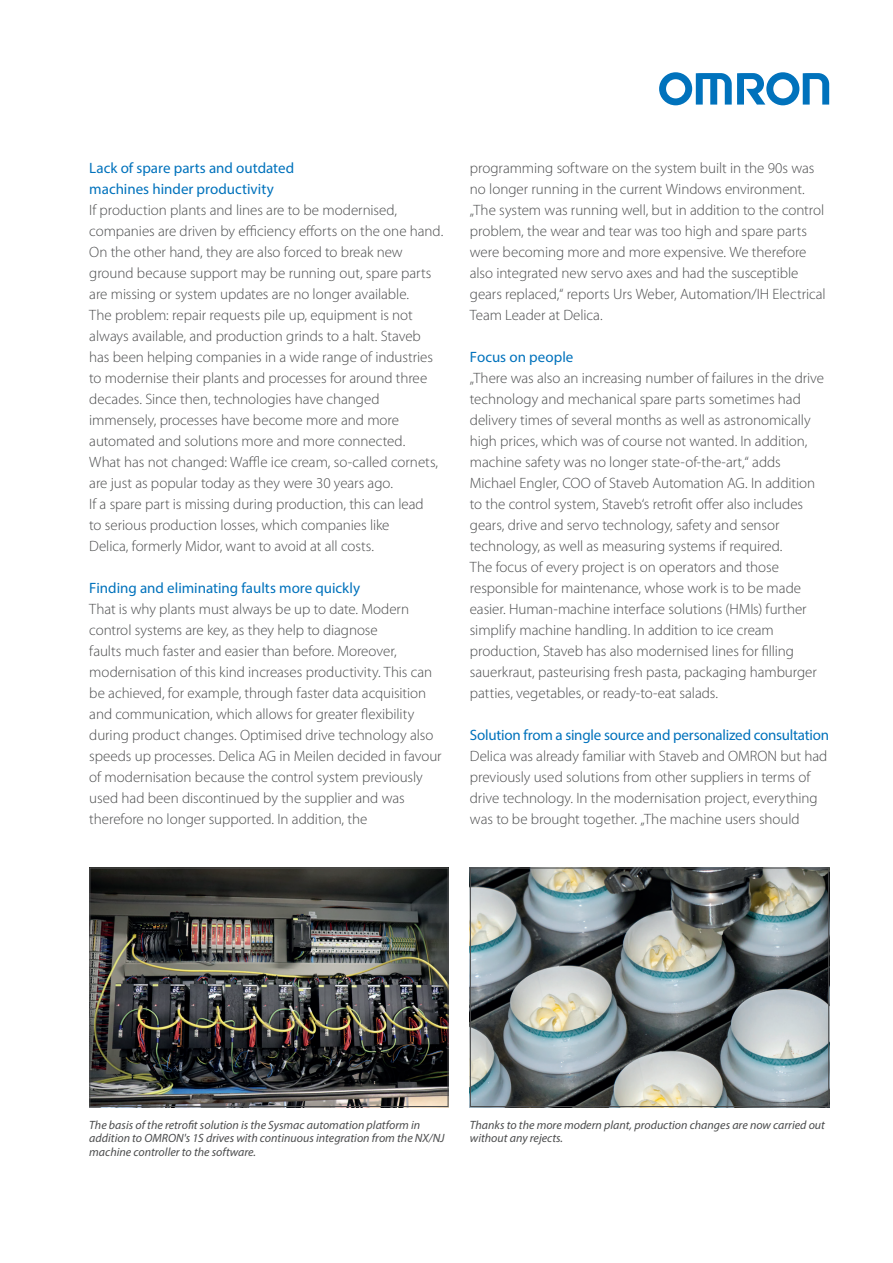
<style>
.page{position:relative;width:893px;height:1263px;background:#fff}
.page>*{position:absolute;margin:0;border:0;box-sizing:border-box;transform-origin:0 0}
.t1{font:300 15px/21px "Myriad Pro";letter-spacing:-.005em;color:#4b4c4d}
.t2{font:15px/21px "Myriad Pro";letter-spacing:-.005em;color:#0072bc}
.t3{font:italic 12px/13.5px "Myriad Pro";color:#4b4c4d}
</style>
<div class="page">
<svg style="left:659px;top:72px;width:170px;height:33px"></svg>
<img style="left:91px;top:869px;width:356px;height:236px">
<div style="left:89px;top:867px;width:360px;height:240px;border:1px solid #4b4c4d"></div>
<img style="left:472px;top:869px;width:355px;height:236px">
<div style="left:470px;top:867px;width:359px;height:240px;border:1px solid #4b4c4d"></div>
<p class="t2" style="left:89px;top:157px;width:206px">Lack of spare parts and outdated machines hinder productivity</p>
<p class="t1" style="left:89px;top:200px;width:356px">If production plants and lines are to be modernised, companies are driven by efficiency efforts on the one hand.<br>On the other hand, they are also forced to break new ground because support may be running out, spare parts are missing or system updates are no longer available.<br>The problem: repair requests pile up, equipment is not always available, and production grinds to a halt. Staveb has been helping companies in a wide range of industries to modernise their plants and processes for around three decades. Since then, technologies have changed immensely, processes have become more and more automated and solutions more and more connected.<br>What has not changed: Waffle ice cream, so-called cornets, are just as popular today as they were 30 years ago.<br>If a spare part is missing during production, this can lead<br>to serious production losses, which companies like<br>Delica, formerly Midor, want to avoid at all costs.</p>
<p class="t2" style="left:89px;top:577px;width:272px">Finding and eliminating faults more quickly</p>
<p class="t1" style="left:89px;top:599px;width:354px">That is why plants must always be up to date. Modern control systems are key, as they help to diagnose<br>faults much faster and easier than before. Moreover, modernisation of this kind increases productivity. This can be achieved, for example, through faster data acquisition and communication, which allows for greater flexibility during product changes. Optimised drive technology also speeds up processes. Delica AG in Meilen decided in favour of modernisation because the control system previously used had been discontinued by the supplier and was therefore no longer supported. In addition, the</p>
<p class="t1" style="left:470px;top:158px;width:357px">programming software on the system built in the 90s was no longer running in the current Windows environment. „The system was running well, but in addition to the control problem, the wear and tear was too high and spare parts were becoming more and more expensive. We therefore also integrated new servo axes and had the susceptible gears replaced,“ reports Urs Weber, Automation/IH Electrical Team Leader at Delica.</p>
<p class="t2" style="left:470px;top:346px;width:105px">Focus on people</p>
<p class="t1" style="left:470px;top:368px;width:356px">„There was also an increasing number of failures in the drive technology and mechanical spare parts sometimes had delivery times of several months as well as astronomically high prices, which was of course not wanted. In addition, machine safety was no longer state-of-the-art,“ adds Michael Engler, COO of Staveb Automation AG. In addition to the control system, Staveb‘s retrofit offer also includes gears, drive and servo technology, safety and sensor technology, as well as measuring systems if required.<br>The focus of every project is on operators and those responsible for maintenance, whose work is to be made easier. Human-machine interface solutions (HMIs) further simplify machine handling. In addition to ice cream production, Staveb has also modernised lines for filling sauerkraut, pasteurising fresh pasta, packaging hamburger patties, vegetables, or ready-to-eat salads.</p>
<p class="t2" style="left:470px;top:724px;width:361px">Solution from a single source and personalized consultation</p>
<p class="t1" style="left:470px;top:746px;width:359px">Delica was already familiar with Staveb and OMRON but had previously used solutions from other suppliers in terms of drive technology. In the modernisation project, everything was to be brought together. „The machine users should</p>
<p class="t3" style="left:89px;top:1118px;width:357px">The basis of the retrofit solution is the Sysmac automation platform in addition to OMRON's 1S drives with continuous integration from the NX/NJ machine controller to the software.</p>
<p class="t3" style="left:470px;top:1118px;width:357px">Thanks to the more modern plant, production changes are now carried out without any rejects.</p>
</div>
